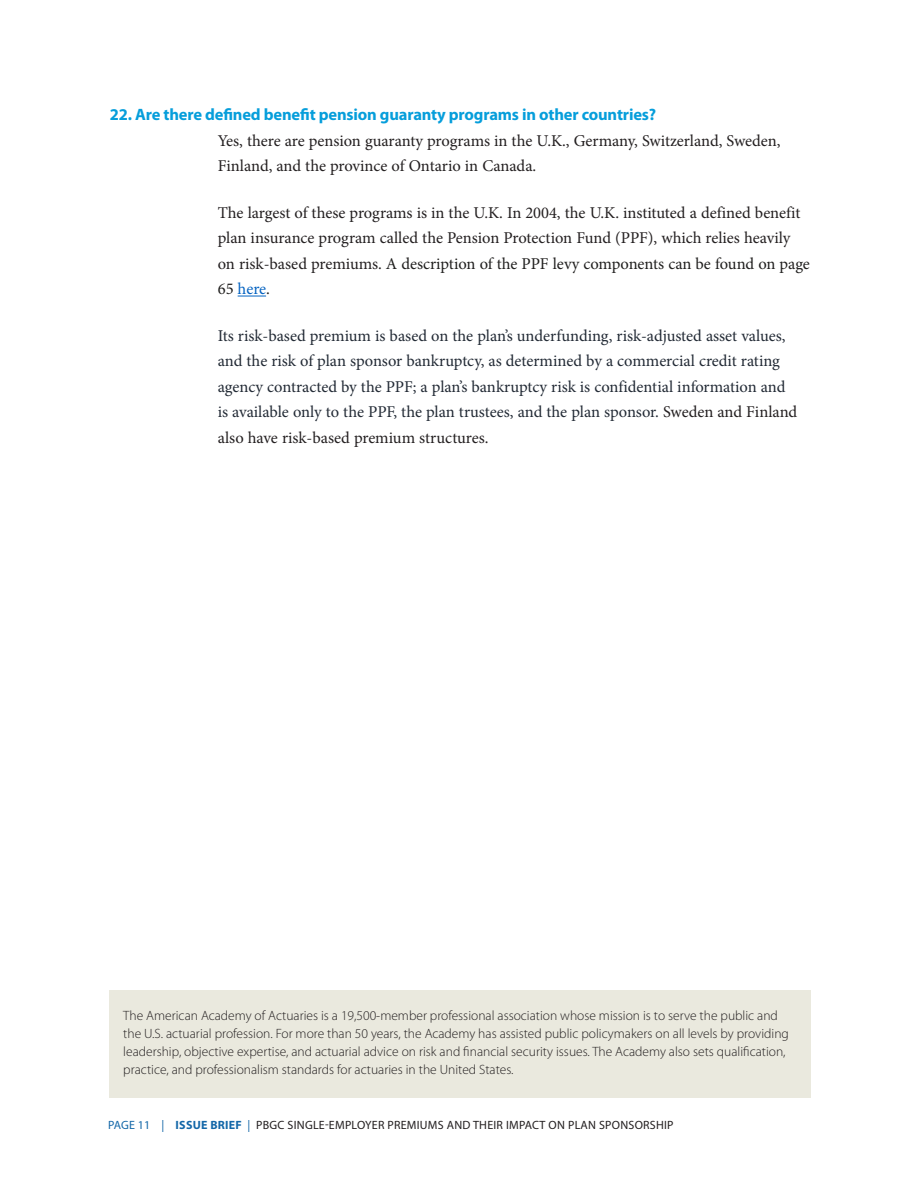
<style>
.page{position:relative;width:918px;height:1188px;background:#fff}
.page>*{position:absolute;margin:0;border:0;box-sizing:border-box;transform-origin:0 0}
.text{font:16.5px/25.5px "Minion Pro";color:#231f20}
.text-2{font:16.5px/25.5px "Minion Pro";color:#222a35}
.Sub_2_myriad_Cyan{font:700 16.5px "Myriad Pro";letter-spacing:-.01em;color:#069edb}
.t1{font:300 13.5px/18px "Myriad Pro";color:#231f20}
.t2{font:12px "Myriad Pro";letter-spacing:.02em;color:#231f20}
.s1{color:#201f1e}
.s2{color:#0563c1}
.s3{color:#231f20}
.s4{color:#1367a8}
.s5{font-weight:700;color:#1367a8}
</style>
<div class="page">
<div style="left:110px;top:990px;width:701px;height:108px;background:#eae9de"></div>
<svg style="left:238px;top:296px;width:28px;height:1px"></svg>
<p class="Sub_2_myriad_Cyan" style="left:110px;top:104px;width:548px">22. Are there defined benefit pension guaranty programs in other countries?</p>
<p class="text" style="left:218px;top:128px;width:564px">Yes, there are pension guaranty programs in the U.K., Germany, Switzerland, Sweden,<br>Finland, and the province of Ontario in Canada.</p>
<p class="text" style="left:218px;top:200px;width:594px">The largest of these programs is in the U.K. In 2004, the U.K. instituted a defined benefit plan insurance program called the Pension Protection Fund (PPF), which relies heavily on risk-based premiums. <span class="s1">A description of the PPF levy components can be found on page 65</span> <span class="s2">here</span><span class="s1">.</span></p>
<p class="text-2" style="left:218px;top:323px;width:581px">Its risk-based premium is based on the plan’s underfunding, risk-adjusted asset values, and the risk of plan sponsor bankruptcy, as determined by a commercial credit rating agency contracted by the PPF; a plan’s bankruptcy risk is confidential information and is available only to the PPF, the plan trustees, and the plan sponsor. <span class="s3">Sweden and Finland also have risk-based premium structures.</span></p>
<p class="t1" style="left:123px;top:1007px;width:667px">The American Academy of Actuaries is a 19,500-member professional association whose mission is to serve the public and the U.S. actuarial profession. For more than 50 years, the Academy has assisted public policymakers on all levels by providing leadership, objective expertise, and actuarial advice on risk and financial security issues. The Academy also sets qualification, practice, and professionalism standards for actuaries in the United States.</p>
<p class="t2" style="left:108px;top:1118px;width:567px"><span class="s4">PAGE 11 |</span> <span class="s5">ISSUE BRIEF</span> <span class="s4">|</span> PBGC SINGLE-EMPLOYER PREMIUMS AND THEIR IMPACT ON PLAN SPONSORSHIP</p>
</div>
